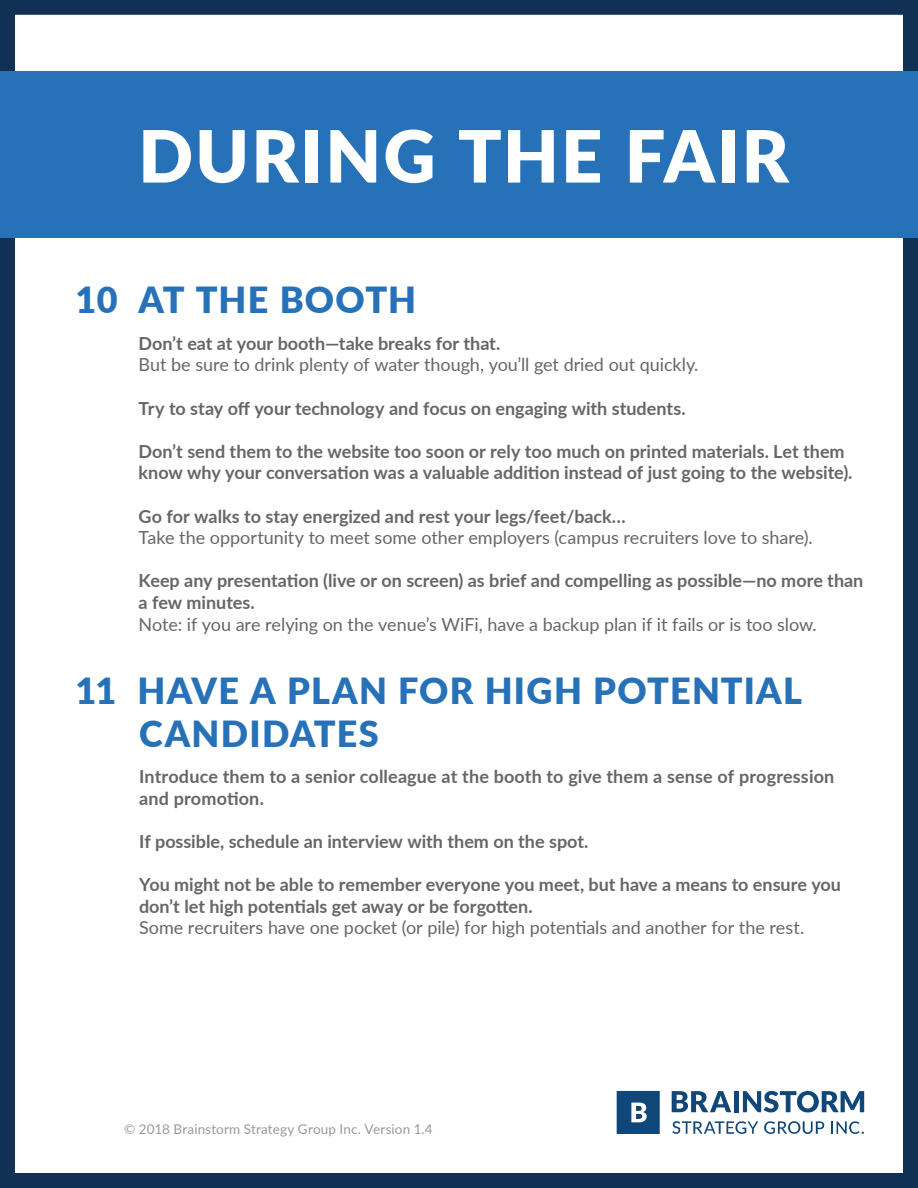
<style>
.page{position:relative;width:918px;height:1188px;background:#fff}
.page>*{position:absolute;margin:0;border:0;box-sizing:border-box;transform-origin:0 0}
.t1{font:900 72px "Lato";letter-spacing:.03em;color:#fff}
.t2{font:900 36px/43.2px "Lato";letter-spacing:.035em;color:#2771b9}
.t3{font:700 18px/21.6px "Lato";color:#656666}
.t4{font:18px "Lato";letter-spacing:-.005em;color:#656666}
.t5{font:13.5px "Lato";letter-spacing:.01em;color:#97999c}
</style>
<div class="page">
<svg style="left:672px;top:1091px;width:59px;height:21px"></svg>
<div style="left:734px;top:1091px;width:5px;height:21px;background:#0f4779"></div>
<svg style="left:743px;top:1091px;width:121px;height:21px"></svg>
<svg style="left:672px;top:1121px;width:86px;height:13px"></svg>
<svg style="left:764px;top:1121px;width:60px;height:13px"></svg>
<svg style="left:831px;top:1121px;width:33px;height:13px"></svg>
<div style="left:617px;top:1091px;width:43px;height:43px;background:#0f4779"></div>
<svg style="left:631px;top:1103px;width:16px;height:19px"></svg>
<div style="left:0;top:0;width:918px;height:1188px;border:15px solid #103154"></div>
<div style="left:0;top:71px;width:918px;height:167px;background:#2771b9"></div>
<p class="t1" style="left:138px;top:102px;width:652px">DURING THE FAIR</p>
<p class="t2" style="left:76px;top:276px;width:342px">10 AT THE BOOTH</p>
<p class="t3" style="left:139px;top:332px;width:363px">Don’t eat at your booth—take breaks for that.</p>
<p class="t4" style="left:139px;top:352px;width:561px">But be sure to drink plenty of water though, you’ll get dried out quickly.</p>
<p class="t3" style="left:139px;top:396px;width:549px">Try to stay off your technology and focus on engaging with students.</p>
<p class="t3" style="left:139px;top:440px;width:715px">Don’t send them to the website too soon or rely too much on printed materials. Let them know why your conversation was a valuable addition instead of just going to the website).</p>
<p class="t3" style="left:139px;top:504px;width:489px">Go for walks to stay energized and rest your legs/feet/back…</p>
<p class="t4" style="left:139px;top:525px;width:676px">Take the opportunity to meet some other employers (campus recruiters love to share).</p>
<p class="t3" style="left:139px;top:569px;width:726px">Keep any presentation (live or on screen) as brief and compelling as possible—no more than a few minutes.</p>
<p class="t4" style="left:139px;top:611px;width:680px">Note: if you are relying on the venue’s WiFi, have a backup plan if it fails or is too slow.</p>
<p class="t2" style="left:139px;top:668px;width:664px;text-indent:-64px">11 HAVE A PLAN FOR HIGH POTENTIAL<br>CANDIDATES</p>
<p class="t3" style="left:139px;top:765px;width:697px">Introduce them to a senior colleague at the booth to give them a sense of progression and promotion.</p>
<p class="t3" style="left:139px;top:830px;width:451px">If possible, schedule an interview with them on the spot.</p>
<p class="t3" style="left:139px;top:873px;width:703px">You might not be able to remember everyone you meet, but have a means to ensure you don’t let high potentials get away or be forgotten.</p>
<p class="t4" style="left:139px;top:915px;width:667px">Some recruiters have one pocket (or pile) for high potentials and another for the rest.</p>
<p class="t5" style="left:124px;top:1119px;width:310px">© 2018 Brainstorm Strategy Group Inc. Version 1.4</p>
</div>
